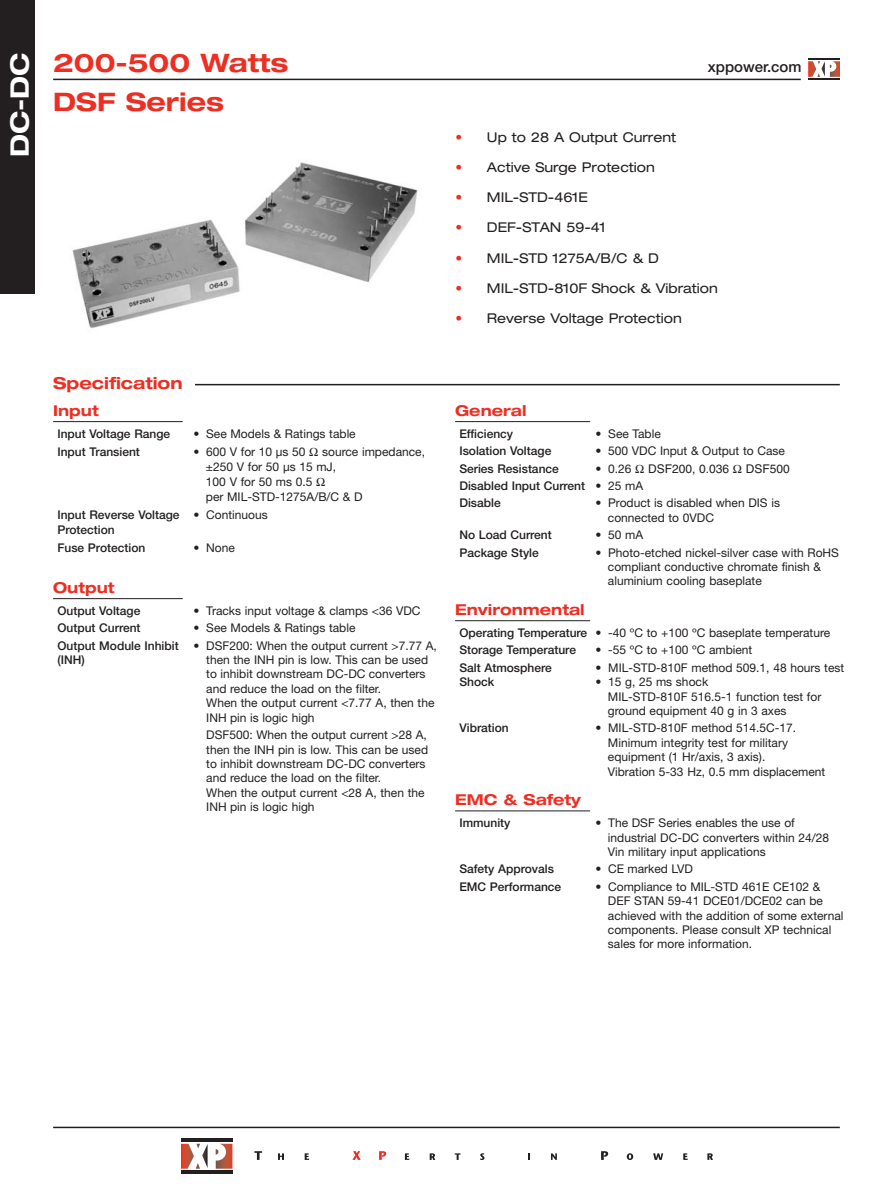
<style>
.page{position:relative;width:893px;height:1187px;background:#fff}
.page>*{position:absolute;margin:0;border:0;box-sizing:border-box;transform-origin:0 0}
.t1{font:700 expanded 25.5px "Helvetica Neue";color:#ee2e22}
.t2{font:700 expanded 25.5px "Helvetica Neue";color:#fff}
.t3{font:700 expanded 16.5px "Helvetica Neue";color:#ee2e22}
.t4{font:700 expanded 15px "Helvetica Neue";color:#ee2e22}
.t5{font:500 15px "Helvetica Neue";color:#231f20}
.t6{font:expanded 13.5px "Helvetica Neue";color:#231f20}
.t7{font:12px/14.4px "Helvetica Neue";color:#231f20}
.t8{font:500 12px/17.4px "Helvetica Neue";color:#231f20}
.t9{font:12px "Helvetica";color:#231f20}
.s1{color:#ee2e22}
.s2{font-weight:400}
.s3{font-weight:500}
</style>
<div class="page">
<hr style="left:53px;top:1126px;width:787px;height:2px;background:#231f20">
<svg style="left:254px;top:1151px;width:8px;height:8px"></svg>
<svg style="left:278px;top:1153px;width:6px;height:6px"></svg>
<svg style="left:305px;top:1153px;width:4px;height:6px"></svg>
<svg style="left:353px;top:1151px;width:8px;height:8px"></svg>
<svg style="left:379px;top:1151px;width:7px;height:8px"></svg>
<svg style="left:405px;top:1153px;width:4px;height:6px"></svg>
<svg style="left:430px;top:1153px;width:5px;height:6px"></svg>
<svg style="left:455px;top:1153px;width:5px;height:6px"></svg>
<svg style="left:480px;top:1153px;width:4px;height:6px"></svg>
<svg style="left:528px;top:1153px;width:2px;height:6px"></svg>
<svg style="left:551px;top:1153px;width:6px;height:6px"></svg>
<svg style="left:601px;top:1151px;width:7px;height:8px"></svg>
<svg style="left:627px;top:1153px;width:6px;height:6px"></svg>
<svg style="left:653px;top:1153px;width:10px;height:6px"></svg>
<svg style="left:683px;top:1153px;width:5px;height:6px"></svg>
<svg style="left:707px;top:1153px;width:6px;height:6px"></svg>
<hr style="left:181px;top:1138px;width:51px;height:3px;background:#231f20">
<svg style="left:181px;top:1143px;width:27px;height:25px"></svg>
<svg style="left:216px;top:1143px;width:16px;height:25px"></svg>
<hr style="left:181px;top:1170px;width:51px;height:3px;background:#231f20">
<div style="left:0;top:0;width:34px;height:293px;background:#231f20"></div>
<hr style="left:53px;top:421px;width:130px;height:1px;background:#231f20">
<hr style="left:53px;top:598px;width:130px;height:1px;background:#231f20">
<hr style="left:69px;top:384px;width:771px;height:1px;background:#231f20">
<div style="left:53px;top:375px;width:142px;height:20px;background:#fff"></div>
<hr style="left:53px;top:79px;width:748px;height:1px;background:#231f20">
<hr style="left:808px;top:58px;width:32px;height:2px;background:#231f20">
<svg style="left:808px;top:61px;width:32px;height:16px"></svg>
<hr style="left:808px;top:78px;width:32px;height:2px;background:#231f20">
<hr style="left:455px;top:421px;width:135px;height:1px;background:#231f20">
<hr style="left:455px;top:620px;width:135px;height:1px;background:#231f20">
<hr style="left:455px;top:810px;width:135px;height:1px;background:#231f20">
<img style="left:72px;top:162px;width:346px;height:167px">
<h1 class="t2" style="left:11px;top:157px;width:106px;rotate:-90deg">DC-DC</h1>
<h1 class="t1" style="left:53px;top:53px;width:237px">200-500 Watts</h1>
<h1 class="t1" style="left:53px;top:93px;width:172px">DSF Series</h1>
<p class="t5" style="left:708px;top:61px;width:95px">xppower.com</p>
<p class="t6" style="left:456px;top:133px;width:222px"><span class="s1">•</span> Up to 28 A Output Current</p>
<p class="t6" style="left:456px;top:163px;width:201px"><span class="s1">•</span> Active Surge Protection</p>
<p class="t6" style="left:456px;top:193px;width:134px"><span class="s1">•</span> MIL-STD-461E</p>
<p class="t6" style="left:456px;top:223px;width:152px"><span class="s1">•</span> DEF-STAN 59-41</p>
<p class="t6" style="left:456px;top:253px;width:205px"><span class="s1">•</span> MIL-STD 1275A/B/C &amp; D</p>
<p class="t6" style="left:456px;top:283px;width:264px"><span class="s1">•</span> MIL-STD-810F Shock &amp; Vibration</p>
<p class="t6" style="left:456px;top:313px;width:228px"><span class="s1">•</span> Reverse Voltage Protection</p>
<h2 class="t3" style="left:53px;top:377px;width:131px">Specification</h2>
<p class="t4" style="left:53px;top:405px;width:47px">Input</p>
<p class="t8" style="left:57px;top:426px;width:114px">Input Voltage Range</p>
<p class="t7" style="left:193px;top:427px;width:164px">• See Models &amp; Ratings table</p>
<p class="t8" style="left:57px;top:444px;width:84px">Input Transient</p>
<p class="t7" style="left:193px;top:445px;width:114px">• 600 V for 10 µs 50</p>
<p class="t7" style="left:206px;top:445px;width:221px;line-height:15px;text-indent:116px">source impedance, ±250 V for 50 µs 15 mJ,<br>100 V for 50 ms 0.5<br>per MIL-STD-1275A/B/C &amp; D</p>
<p class="t8" style="left:57px;top:508px;width:212px;line-height:15px">Input Reverse Voltage <span class="s2">• Continuous<br></span>Protection</p>
<p class="t8" style="left:57px;top:540px;width:89px">Fuse Protection</p>
<p class="t7" style="left:193px;top:541px;width:43px">• None</p>
<p class="t4" style="left:53px;top:582px;width:63px">Output</p>
<p class="t8" style="left:57px;top:603px;width:85px">Output Voltage</p>
<p class="t7" style="left:193px;top:604px;width:229px">• Tracks input voltage &amp; clamps &lt;36 VDC</p>
<p class="t8" style="left:57px;top:620px;width:85px">Output Current</p>
<p class="t7" style="left:57px;top:620px;width:381px;line-height:17.4px;text-indent:136px">• See Models &amp; Ratings table<br><span class="s3">Output Module Inhibit</span> • DSF200: When the output current &gt;7.77 A,</p>
<p class="t8" style="left:57px;top:652px;width:29px">(INH)</p>
<p class="t7" style="left:206px;top:653px;width:230px">then the INH pin is low. This can be used to inhibit downstream DC-DC converters and reduce the load on the filter.<br>When the output current &lt;7.77 A, then the INH pin is logic high</p>
<p class="t7" style="left:206px;top:728px;width:223px">DSF500: When the output current &gt;28 A, then the INH pin is low. This can be used to inhibit downstream DC-DC converters and reduce the load on the filter.<br>When the output current &lt;28 A, then the INH pin is logic high</p>
<p class="t4" style="left:455px;top:405px;width:73px">General</p>
<p class="t8" style="left:459px;top:426px;width:55px">Efficiency</p>
<p class="t7" style="left:595px;top:427px;width:67px">• See Table</p>
<p class="t8" style="left:459px;top:443px;width:93px">Isolation Voltage</p>
<p class="t7" style="left:595px;top:445px;width:191px">• 500 VDC Input &amp; Output to Case</p>
<p class="t8" style="left:459px;top:461px;width:101px">Series Resistance</p>
<p class="t7" style="left:595px;top:462px;width:38px">• 0.26</p>
<p class="t9" style="left:648px;top:464px;width:83px">DSF200, 0.036</p>
<p class="t9" style="left:746px;top:464px;width:46px">DSF500</p>
<p class="t8" style="left:459px;top:478px;width:185px">Disabled Input Current <span class="s2">• 25 mA<br></span>Disable</p>
<p class="t7" style="left:608px;top:497px;width:174px;text-indent:-12px">• Product is disabled when DIS is connected to 0VDC</p>
<p class="t8" style="left:459px;top:527px;width:94px">No Load Current</p>
<p class="t7" style="left:595px;top:529px;width:49px">• 50 mA</p>
<p class="t8" style="left:459px;top:544px;width:81px">Package Style</p>
<p class="t7" style="left:608px;top:546px;width:233px;text-indent:-12px">• Photo-etched nickel-silver case with RoHS compliant conductive chromate finish &amp; aluminium cooling baseplate</p>
<p class="t4" style="left:455px;top:604px;width:131px">Environmental</p>
<p class="t8" style="left:459px;top:625px;width:372px">Operating Temperature <span class="s2">• -40 ºC to +100 ºC baseplate temperature<br></span>Storage Temperature</p>
<p class="t7" style="left:595px;top:644px;width:158px">• -55 ºC to +100 ºC ambient</p>
<p class="t8" style="left:459px;top:660px;width:94px">Salt Atmosphere</p>
<p class="t7" style="left:595px;top:661px;width:250px">• MIL-STD-810F method 509.1, 48 hours test</p>
<p class="t8" style="left:459px;top:674px;width:36px">Shock</p>
<p class="t7" style="left:608px;top:675px;width:215px;text-indent:-12px">• 15 g, 25 ms shock<br>MIL-STD-810F 516.5-1 function test for ground equipment 40 g in 3 axes</p>
<p class="t8" style="left:459px;top:720px;width:51px">Vibration</p>
<p class="t7" style="left:608px;top:722px;width:219px;text-indent:-12px">• MIL-STD-810F method 514.5C-17.<br>Minimum integrity test for military equipment (1 Hr/axis, 3 axis).<br>Vibration 5-33 Hz, 0.5 mm displacement</p>
<p class="t4" style="left:455px;top:794px;width:127px">EMC &amp; Safety</p>
<p class="t8" style="left:459px;top:815px;width:53px">Immunity</p>
<p class="t7" style="left:608px;top:816px;width:223px;text-indent:-12px">• The DSF Series enables the use of industrial DC-DC converters within 24/28<br>Vin military input applications</p>
<p class="t8" style="left:459px;top:861px;width:96px">Safety Approvals</p>
<p class="t7" style="left:595px;top:863px;width:99px">• CE marked LVD</p>
<p class="t8" style="left:459px;top:878px;width:103px">EMC Performance</p>
<p class="t7" style="left:608px;top:880px;width:237px;text-indent:-12px">• Compliance to MIL-STD 461E CE102 &amp; DEF STAN 59-41 DCE01/DCE02 can be achieved with the addition of some external components. Please consult XP technical sales for more information.</p>
</div>
